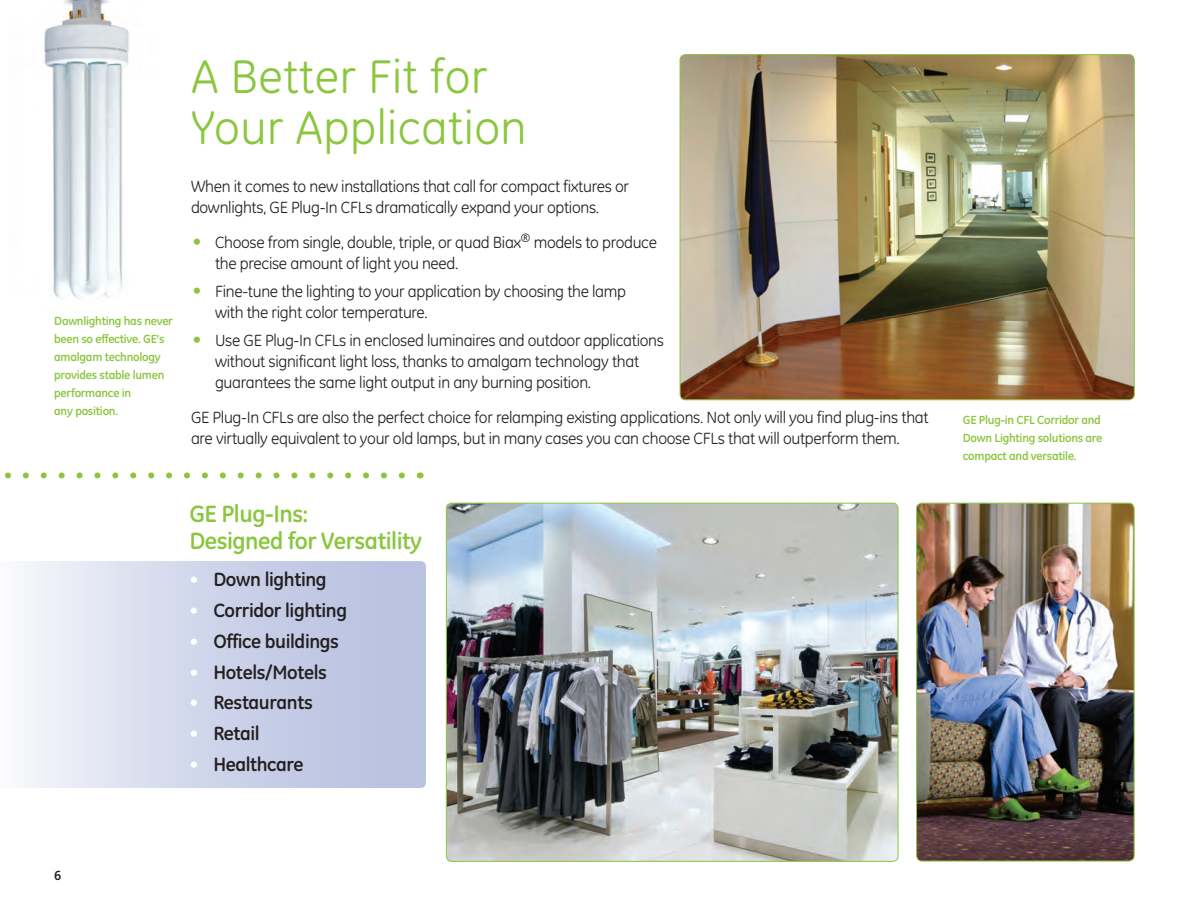
<style>
.page{position:relative;width:1188px;height:918px;background:#fff}
.page>*{position:absolute;margin:0;border:0;box-sizing:border-box;transform-origin:0 0}
.t1{font:48px/51px "GE Inspira";letter-spacing:.01em;color:#8bc63e}
.t2{font:700 24px/27px "GE Inspira";letter-spacing:-.02em;color:#8bc63e}
.t3{font:700 19.5px "GE Inspira";letter-spacing:-.02em;color:#231f20}
.t4{font:16.5px/21px "GE Inspira";letter-spacing:-.02em;color:#231f20}
.t5{font:700 13.5px "GE Inspira";color:#231f20}
.t6{font:700 12px/18px "GE Inspira";letter-spacing:-.02em;color:#8bc63e;text-align:justify}
.s1{font-weight:500;font-size:19.5px;color:#8bc63e}
.s2{color:#fff}
</style>
<div class="page">
<svg style="left:28px;top:561px;width:398px;height:227px;background:#cfd5ea"></svg>
<img style="left:446px;top:503px;width:452px;height:358px">
<img style="left:916px;top:503px;width:218px;height:358px">
<div style="left:916px;top:503px;width:218px;height:358px;border:1px solid #8bc63e;border-radius:5px"></div>
<img style="left:44px;top:0;width:85px;height:299px">
<img style="left:680px;top:55px;width:454px;height:345px">
<div style="left:679px;top:54px;width:455px;height:346px;border:1px solid #8bc63e;border-radius:5px"></div>
<svg style="left:5px;top:472px;width:397px;height:6px"></svg>
<p class="t6" style="left:54px;top:312px;width:120px;text-align:left">Downlighting has never been so effective. GE’s amalgam technology provides stable lumen performance in<br>any position.</p>
<h1 class="t1" style="left:191px;top:51px;width:337px">A Better Fit for<br>Your Application</h1>
<p class="t4" style="left:191px;top:175px;width:439px">When it comes to new installations that call for compact fixtures or downlights, GE Plug-In CFLs dramatically expand your options.</p>
<p class="t4" style="left:215px;top:231px;width:443px;text-indent:-23px"><span class="s1">•</span> Choose from single, double, triple, or quad Biax<sup>®</sup> models to produce the precise amount of light you need.</p>
<p class="t4" style="left:215px;top:281px;width:413px;text-indent:-22px"><span class="s1">•</span> Fine-tune the lighting to your application by choosing the lamp with the right color temperature.</p>
<p class="t4" style="left:215px;top:330px;width:450px;text-indent:-22px"><span class="s1">•</span> Use GE Plug-In CFLs in enclosed luminaires and outdoor applications without significant light loss, thanks to amalgam technology that guarantees the same light output in any burning position.</p>
<p class="t4" style="left:191px;top:407px;width:739px">GE Plug-In CFLs are also the perfect choice for relamping existing applications. Not only will you find plug-ins that are virtually equivalent to your old lamps, but in many cases you can choose CFLs that will outperform them.</p>
<h2 class="t2" style="left:189px;top:499px;width:234px">GE Plug-Ins:<br>Designed for Versatility</h2>
<p class="t3" style="left:189px;top:567px;width:139px"><span class="s2">•</span> Down lighting</p>
<p class="t3" style="left:189px;top:598px;width:159px"><span class="s2">•</span> Corridor lighting</p>
<p class="t3" style="left:189px;top:628px;width:151px"><span class="s2">•</span> Office buildings</p>
<p class="t3" style="left:189px;top:659px;width:139px"><span class="s2">•</span> Hotels/Motels</p>
<p class="t3" style="left:189px;top:690px;width:125px"><span class="s2">•</span> Restaurants</p>
<p class="t3" style="left:189px;top:721px;width:72px"><span class="s2">•</span> Retail</p>
<p class="t3" style="left:189px;top:751px;width:116px"><span class="s2">•</span> Healthcare</p>
<p class="t6" style="left:963px;top:410px;width:141px">GE Plug-in CFL Corridor and Down Lighting solutions are compact and versatile.</p>
<p class="t5" style="left:54px;top:866px;width:9px">6</p>
</div>
